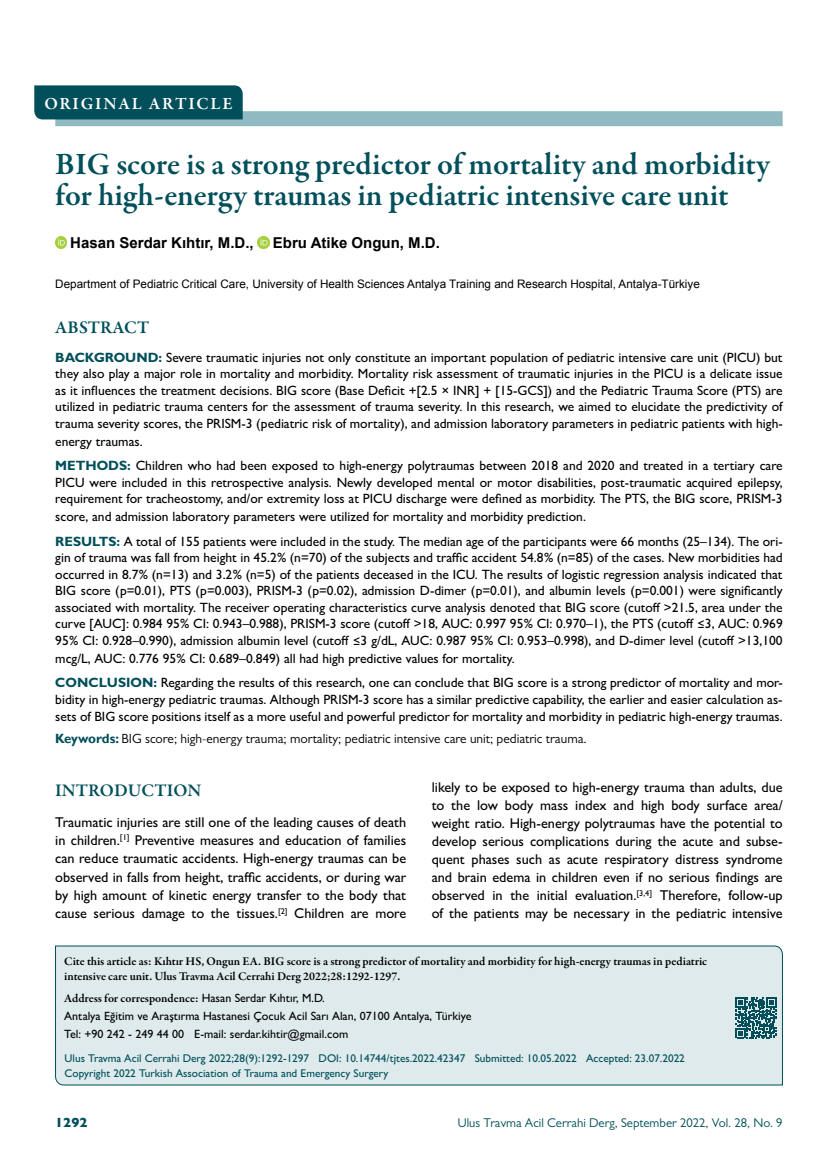
<style>
.page{position:relative;width:838px;height:1170px;background:#fff}
.page>*{position:absolute;margin:0;border:0;box-sizing:border-box;transform-origin:0 0}
.t1{font:600 31.5px/31.5px "Garamond Premr Pro";letter-spacing:-.005em;color:#004f5a}
.t2{font:600 18px "Garamond Premr Pro";letter-spacing:.005em;color:#004f5a}
.t3{font:600 17.25px "Garamond Premr Pro";letter-spacing:.1em;color:#fff}
.t4{font:700 15px "Arial";color:#000}
.t5{font:500 14.25px/18px "Gill Sans MT Pro";color:#000;text-align:justify}
.t6{font:500 13.5px/16.5px "Gill Sans MT Pro";color:#000}
.t7{font:800 13.5px "Gill Sans MT Pro";color:#004f5a}
.t8{font:13.35px "Gill Sans MT Pro";color:#000}
.t9{font:12.75px "Gill Sans MT Pro";color:#004f5a}
.t10{font:600 12px/15px "Garamond Premr Pro";letter-spacing:-.005em;color:#000}
.t11{font:500 12px/18px "Gill Sans MT Pro";color:#000}
.t12{font:11.7px "Arial";color:#000}
.t13{font:500 11.25px/15px "Gill Sans MT Pro";color:#004f5a}
.s1{font-weight:700;color:#004f5a}
.s2{font-family:"Gill Sans";font-weight:700;color:#004f5a}
.s3{font-family:"Gill Sans MT Pro";font-weight:500}
</style>
<div class="page">
<div style="left:55px;top:111px;width:727px;height:15px;background:#90bac2"></div>
<svg style="left:55px;top:237px;width:11px;height:11px"></svg>
<svg style="left:258px;top:237px;width:11px;height:11px"></svg>
<div style="left:34px;top:85px;width:209px;height:34px;background:#004f5a"></div>
<div style="left:55px;top:945px;width:728px;height:140px;background:#deeaec"></div>
<svg style="left:735px;top:997px;width:41px;height:41px;background:#427d85"></svg>
<p class="t3" style="left:44px;top:93px;width:190px">ORIGINAL ARTICLE</p>
<h1 class="t1" style="left:55px;top:149px;width:716px">BIG score is a strong predictor of mortality and morbidity for high-energy traumas in pediatric intensive care unit</h1>
<p class="t4" style="left:70px;top:233px;width:185px">Hasan Serdar Kıhtır, M.D.,</p>
<p class="t4" style="left:273px;top:233px;width:168px">Ebru Atike Ongun, M.D.</p>
<p class="t12" style="left:55px;top:276px;width:646px">Department of Pediatric Critical Care, University of Health Sciences Antalya Training and Research Hospital, Antalya-Türkiye</p>
<h2 class="t2" style="left:55px;top:316px;width:95px">ABSTRACT</h2>
<p class="t6" style="left:55px;top:349px;width:729px;text-align:justify"><span class="s1">BACKGROUND:</span> Severe traumatic injuries not only constitute an important population of pediatric intensive care unit (PICU) but they also play a major role in mortality and morbidity. Mortality risk assessment of traumatic injuries in the PICU is a delicate issue as it influences the treatment decisions. BIG score (Base Deficit +[2.5 × INR] + [15-GCS]) and the Pediatric Trauma Score (PTS) are utilized in pediatric trauma centers for the assessment of trauma severity. In this research, we aimed to elucidate the predictivity of trauma severity scores, the PRISM-3 (pediatric risk of mortality), and admission laboratory parameters in pediatric patients with high-</p>
<p class="t6" style="left:55px;top:429px;width:729px;line-height:24.5px">energy traumas.<br><span class="s1">METHODS:</span> Children who had been exposed to high-energy polytraumas between 2018 and 2020 and treated in a tertiary care</p>
<p class="t6" style="left:55px;top:474px;width:729px">PICU were included in this retrospective analysis. Newly developed mental or motor disabilities, post-traumatic acquired epilepsy, requirement for tracheostomy, and/or extremity loss at PICU discharge were defined as morbidity. The PTS, the BIG score, PRISM-3</p>
<p class="t6" style="left:55px;top:504px;width:729px;line-height:24.5px">score, and admission laboratory parameters were utilized for mortality and morbidity prediction.<br><span class="s1">RESULTS:</span> A total of 155 patients were included in the study. The median age of the participants were 66 months (25–134). The ori-</p>
<p class="t6" style="left:55px;top:549px;width:729px;text-align:justify">gin of trauma was fall from height in 45.2% (n=70) of the subjects and traffic accident 54.8% (n=85) of the cases. New morbidities had occurred in 8.7% (n=13) and 3.2% (n=5) of the patients deceased in the ICU. The results of logistic regression analysis indicated that BIG score (p=0.01), PTS (p=0.003), PRISM-3 (p=0.02), admission D-dimer (p=0.01), and albumin levels (p=0.001) were significantly associated with mortality. The receiver operating characteristics curve analysis denoted that BIG score (cutoff &gt;21.5, area under the curve [AUC]: 0.984 95% CI: 0.943–0.988), PRISM-3 score (cutoff &gt;18, AUC: 0.997 95% CI: 0.970–1), the PTS (cutoff ≤3, AUC: 0.969<br>95% CI: 0.928–0.990), admission albumin level (cutoff ≤3 g/dL, AUC: 0.987 95% CI: 0.953–0.998), and D-dimer level (cutoff &gt;13,100</p>
<p class="t6" style="left:55px;top:645px;width:729px;line-height:24.5px">mcg/L, AUC: 0.776 95% CI: 0.689–0.849) all had high predictive values for mortality.<br><span class="s1">CONCLUSION:</span> Regarding the results of this research, one can conclude that BIG score is a strong predictor of mortality and mor-</p>
<p class="t6" style="left:55px;top:690px;width:729px;line-height:17.5px">bidity in high-energy pediatric traumas. Although PRISM-3 score has a similar predictive capability, the earlier and easier calculation as&shy;sets of BIG score positions itself as a more useful and powerful predictor for mortality and morbidity in pediatric high-energy traumas.</p>
<p class="t8" style="left:55px;top:730px;width:533px"><span class="s2">Keywords:</span> BIG score; high-energy trauma; mortality; pediatric intensive care unit; pediatric trauma.</p>
<p class="t5" style="left:432px;top:778px;width:352px">likely to be exposed to high-energy trauma than adults, due to the low body mass index and high body surface area/ weight ratio. High-energy polytraumas have the potential to develop serious complications during the acute and subse&shy;quent phases such as acute respiratory distress syndrome and brain edema in children even if no serious findings are observed in the initial evaluation.<sup>[3,4]</sup> Therefore, follow-up of the patients may be necessary in the pediatric intensive</p>
<h2 class="t2" style="left:55px;top:779px;width:148px">INTRODUCTION</h2>
<p class="t5" style="left:55px;top:812px;width:352px">Traumatic injuries are still one of the leading causes of death in children.<sup>[1]</sup> Preventive measures and education of families can reduce traumatic accidents. High-energy traumas can be observed in falls from height, traffic accidents, or during war by high amount of kinetic energy transfer to the body that cause serious damage to the tissues.<sup>[2]</sup> Children are more</p>
<p class="t10" style="left:64px;top:953px;width:644px">Cite this article as: Kıhtır HS, Ongun EA. BIG score is a strong predictor of mortality and morbidity for high-energy traumas in pediatric intensive care unit. Ulus Travma Acil Cerrahi Derg 2022;28:1292-1297.</p>
<p class="t10" style="left:64px;top:991px;width:262px">Address for correspondence: <span class="s3">Hasan Serdar Kıhtır, M.D.</span></p>
<p class="t11" style="left:64px;top:1006px;width:409px">Antalya Eğitim ve Araştırma Hastanesi Çocuk Acil Sarı Alan, 07100 Antalya, Türkiye<br>Tel: +90 242 - 249 44 00 E-mail: serdar.kihtir@gmail.com</p>
<p class="t13" style="left:65px;top:1050px;width:622px">Ulus Travma Acil Cerrahi Derg 2022;28(9):1292-1297 DOI: 10.14744/tjtes.2022.42347 Submitted: 10.05.2022 Accepted: 23.07.2022<br>Copyright 2022 Turkish Association of Trauma and Emergency Surgery</p>
<p class="t7" style="left:55px;top:1114px;width:34px">1292</p>
<p class="t9" style="left:458px;top:1115px;width:326px">Ulus Travma Acil Cerrahi Derg, September 2022, Vol. 28, No. 9</p>
</div>
